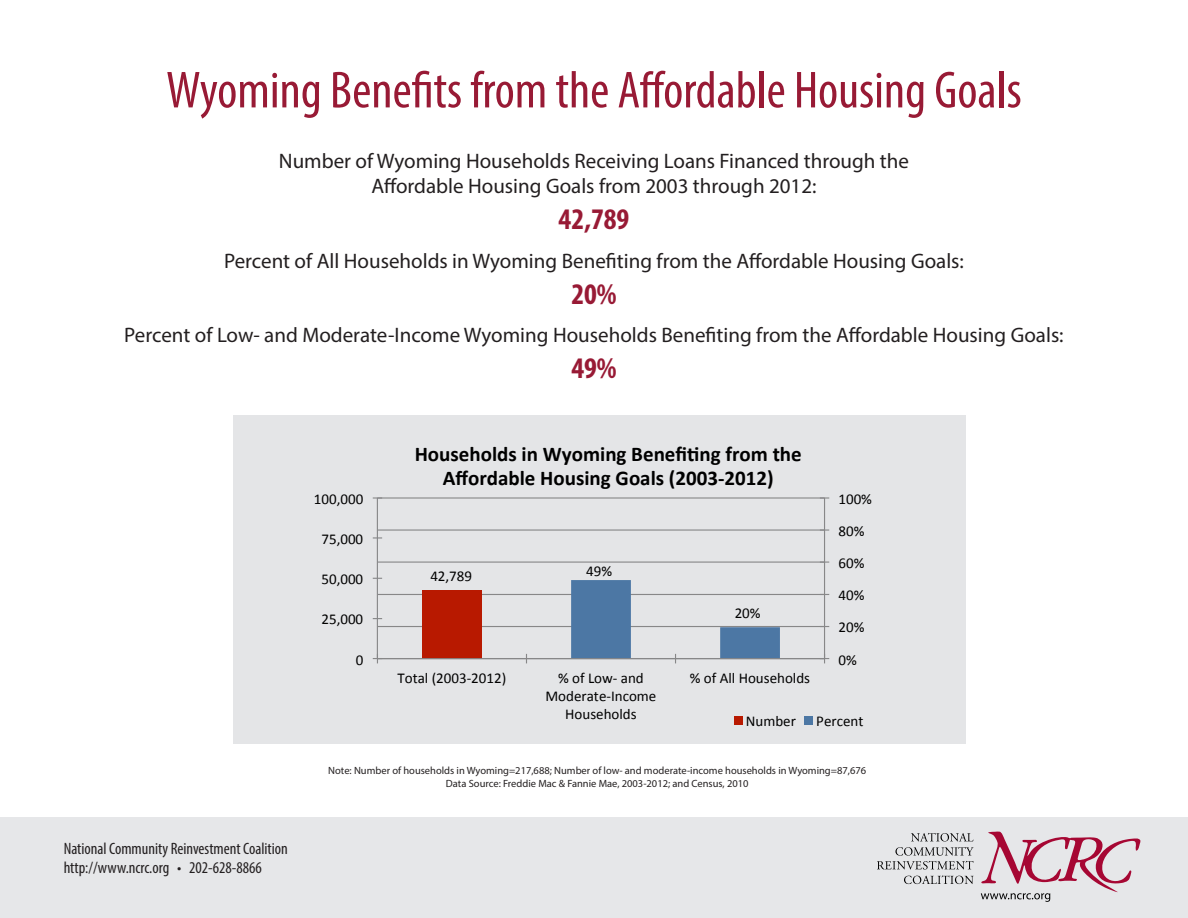
<style>
.page{position:relative;width:1188px;height:918px;background:#fff}
.page>*{position:absolute;margin:0;border:0;box-sizing:border-box;transform-origin:0 0}
.Main_Head{font:condensed 52.5px "Myriad Pro";color:#981a35}
.t1{font:700 condensed 30px "Myriad Pro";color:#981a35}
.copy{font:21px/25.2px "Myriad Pro";color:#231f20;text-align:center}
.t2{font:700 21px/24px "Calibri";color:#000;text-align:center}
.t3{font:condensed 16.5px/19.8px "Myriad Pro";color:#231f20}
.t4{font:15px/18px "Calibri";color:#000;text-align:center}
.footnote{font:10.5px "Myriad Pro";color:#231f20}
</style>
<div class="page">
<div style="left:0;top:818px;width:1188px;height:100px;background:#e6e7e9"></div>
<div style="left:233px;top:415px;width:733px;height:329px;background:#e4e5e7"></div>
<svg style="left:877px;top:833px;width:97px;height:51px"></svg>
<svg style="left:981px;top:832px;width:159px;height:70px"></svg>
<svg style="left:372px;top:497px;width:458px;height:228px"></svg>
<p class="Main_Head" style="left:166px;top:58px;width:857px">Wyoming Benefits from the Affordable Housing Goals</p>
<p class="copy" style="left:279px;top:148px;width:632px">Number of Wyoming Households Receiving Loans Financed through the<br>Affordable Housing Goals from 2003 through 2012:</p>
<p class="t1" style="left:559px;top:200px;width:72px">42,789</p>
<p class="copy" style="left:224px;top:248px;width:741px">Percent of All Households in Wyoming Benefiting from the Affordable Housing Goals:</p>
<p class="t1" style="left:571px;top:275px;width:47px">20%</p>
<p class="copy" style="left:124px;top:322px;width:941px">Percent of Low- and Moderate-Income Wyoming Households Benefiting from the Affordable Housing Goals:</p>
<p class="t1" style="left:571px;top:350px;width:47px">49%</p>
<p class="t4" style="left:314px;top:490px;width:51px">100,000</p>
<p class="t4" style="left:321px;top:530px;width:43px">75,000</p>
<p class="t4" style="left:321px;top:570px;width:43px">50,000</p>
<p class="t4" style="left:321px;top:611px;width:43px">25,000</p>
<p class="t4" style="left:356px;top:651px;width:9px">0</p>
<p class="t2" style="left:415px;top:442px;width:389px">Households in Wyoming Benefi2ng from the<br>Affordable Housing Goals (2003--‐2012)</p>
<p class="t4" style="left:430px;top:567px;width:43px">42,789</p>
<p class="t4" style="left:586px;top:562px;width:27px">49%</p>
<p class="t4" style="left:735px;top:605px;width:27px">20%</p>
<p class="t4" style="left:838px;top:490px;width:35px">100%</p>
<p class="t4" style="left:838px;top:522px;width:27px">80%</p>
<p class="t4" style="left:838px;top:554px;width:27px">60%</p>
<p class="t4" style="left:838px;top:586px;width:27px">40%</p>
<p class="t4" style="left:838px;top:619px;width:27px">20%</p>
<p class="t4" style="left:838px;top:651px;width:20px">0%</p>
<p class="t4" style="left:398px;top:669px;width:110px">Total (2003--‐2012)</p>
<p class="t4" style="left:545px;top:669px;width:112px">% of Low--‐ and<br>Moderate--‐Income<br>Households</p>
<p class="t4" style="left:690px;top:669px;width:122px">% of All Households</p>
<p class="t4" style="left:746px;top:712px;width:52px">Number</p>
<p class="t4" style="left:816px;top:712px;width:49px">Percent</p>
<p class="t3" style="left:64px;top:838px;width:226px">National Community Reinvestment Coalition http://www.ncrc.org • 202-628-8866</p>
<p class="footnote" style="left:328px;top:764px;width:539px">Note: Number of households in Wyoming=217,688; Number of low- and moderate-income households in Wyoming=87,676</p>
<p class="footnote" style="left:446px;top:777px;width:304px">Data Source: Freddie Mac &amp; Fannie Mae, 2003-2012; and Census, 2010</p>
</div>
